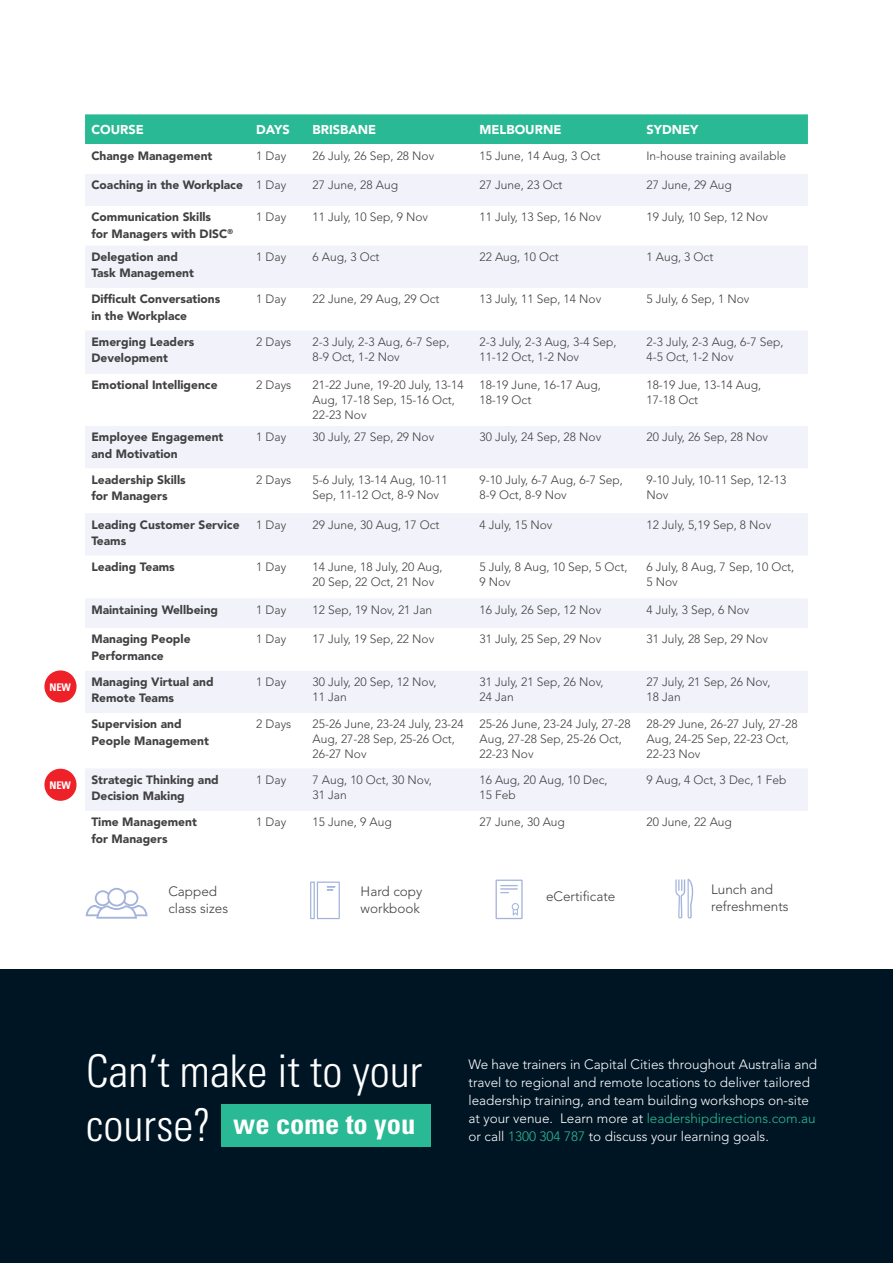
<style>
.page{position:relative;width:893px;height:1263px;background:#fff}
.page>*{position:absolute;margin:0;border:0;box-sizing:border-box;transform-origin:0 0}
.t1{font:300 condensed 45px "Univers LT Std";color:#fff}
.t2{font:700 condensed 28.5px "Univers LT Std";color:#fff}
.t3{font:300 13.5px/18px "Avenir LT Std";color:#fff}
.t4{font:300 13.5px/17.2px "Avenir LT Std";color:#414042}
.t5{font:900 12.75px "Avenir LT Std";color:#fff}
.t6{font:300 12px/15px "Avenir LT Std";color:#414042}
.t7{font:900 12px/16.5px "Avenir LT Std";color:#414042}
.t8{font:700 condensed 10.5px "Univers";color:#fff}
.s1{font-weight:300}
.s2{font-weight:300;font-size:45px}
.s3{color:#29b995}
</style>
<div class="page">
<div style="left:0;top:969px;width:893px;height:294px;background:#001524"></div>
<div style="left:85px;top:114px;width:723px;height:30px;background:#29b995"></div>
<svg style="left:85px;top:174px;width:723px;height:637px;fill:#f2f3fa"></svg>
<svg style="left:85px;top:206px;width:723px;height:39px"></svg>
<svg style="left:85px;top:288px;width:723px;height:42px"></svg>
<svg style="left:85px;top:374px;width:723px;height:52px"></svg>
<svg style="left:85px;top:468px;width:723px;height:45px"></svg>
<svg style="left:85px;top:556px;width:723px;height:42px"></svg>
<svg style="left:85px;top:628px;width:723px;height:42px"></svg>
<svg style="left:310px;top:881px;width:30px;height:38px"></svg>
<svg style="left:495px;top:879px;width:28px;height:40px"></svg>
<svg style="left:675px;top:879px;width:18px;height:39px"></svg>
<svg style="left:86px;top:888px;width:62px;height:31px"></svg>
<div style="left:222px;top:1104px;width:209px;height:43px;background:#29b995"></div>
<div style="left:44px;top:670px;width:33px;height:32px;background:#ed2127;border-radius:50%"></div>
<div style="left:44px;top:769px;width:33px;height:32px;background:#ed2127;border-radius:50%"></div>
<p class="t8" style="left:49px;top:680px;width:23px">NEW</p>
<p class="t8" style="left:49px;top:779px;width:23px">NEW</p>
<p class="t5" style="left:91px;top:122px;width:54px">COURSE</p>
<p class="t5" style="left:256px;top:122px;width:35px">DAYS</p>
<p class="t5" style="left:313px;top:122px;width:65px">BRISBANE</p>
<p class="t5" style="left:479px;top:122px;width:83px">MELBOURNE</p>
<p class="t5" style="left:646px;top:122px;width:53px">SYDNEY</p>
<p class="t7" style="left:91px;top:147px;width:123px">Change Management</p>
<p class="t6" style="left:256px;top:148px;width:32px">1 Day</p>
<p class="t6" style="left:313px;top:148px;width:123px">26 July, 26 Sep, 28 Nov</p>
<p class="t6" style="left:479px;top:148px;width:122px">15 June, 14 Aug, 3 Oct</p>
<p class="t6" style="left:646px;top:148px;width:141px">In-house training available</p>
<p class="t7" style="left:91px;top:177px;width:196px">Coaching in the Workplace <span class="s1">1 Day</span></p>
<p class="t6" style="left:313px;top:178px;width:87px">27 June, 28 Aug</p>
<p class="t6" style="left:479px;top:178px;width:85px">27 June, 23 Oct</p>
<p class="t6" style="left:646px;top:178px;width:87px">27 June, 29 Aug</p>
<p class="t7" style="left:91px;top:209px;width:143px">Communication Skills<br>for Managers with DISC<sup>®</sup></p>
<p class="t6" style="left:256px;top:210px;width:32px">1 Day</p>
<p class="t6" style="left:313px;top:210px;width:117px">11 July, 10 Sep, 9 Nov</p>
<p class="t6" style="left:479px;top:210px;width:123px">11 July, 13 Sep, 16 Nov</p>
<p class="t6" style="left:646px;top:210px;width:123px">19 July, 10 Sep, 12 Nov</p>
<p class="t7" style="left:91px;top:248px;width:104px">Delegation and<br>Task Management</p>
<p class="t6" style="left:256px;top:249px;width:32px">1 Day</p>
<p class="t6" style="left:313px;top:249px;width:68px">6 Aug, 3 Oct</p>
<p class="t6" style="left:479px;top:249px;width:81px">22 Aug, 10 Oct</p>
<p class="t6" style="left:646px;top:249px;width:68px">1 Aug, 3 Oct</p>
<p class="t7" style="left:91px;top:291px;width:130px">Difficult Conversations in the Workplace</p>
<p class="t6" style="left:256px;top:292px;width:32px">1 Day</p>
<p class="t6" style="left:313px;top:292px;width:129px">22 June, 29 Aug, 29 Oct</p>
<p class="t6" style="left:479px;top:292px;width:123px">13 July, 11 Sep, 14 Nov</p>
<p class="t6" style="left:646px;top:292px;width:105px">5 July, 6 Sep, 1 Nov</p>
<p class="t7" style="left:91px;top:333px;width:105px">Emerging Leaders<br>Development</p>
<p class="t6" style="left:256px;top:334px;width:37px">2 Days</p>
<p class="t6" style="left:313px;top:334px;width:139px">2-3 July, 2-3 Aug, 6-7 Sep,<br>8-9 Oct, 1-2 Nov</p>
<p class="t6" style="left:479px;top:334px;width:139px">2-3 July, 2-3 Aug, 3-4 Sep,<br>11-12 Oct, 1-2 Nov</p>
<p class="t6" style="left:646px;top:334px;width:139px">2-3 July, 2-3 Aug, 6-7 Sep,<br>4-5 Oct, 1-2 Nov</p>
<p class="t7" style="left:91px;top:377px;width:128px">Emotional Intelligence</p>
<p class="t6" style="left:256px;top:378px;width:37px">2 Days</p>
<p class="t6" style="left:313px;top:378px;width:153px">21-22 June, 19-20 July, 13-14<br>Aug, 17-18 Sep, 15-16 Oct,<br>22-23 Nov</p>
<p class="t6" style="left:479px;top:378px;width:123px">18-19 June, 16-17 Aug,<br>18-19 Oct</p>
<p class="t6" style="left:646px;top:378px;width:116px">18-19 Jue, 13-14 Aug,<br>17-18 Oct</p>
<p class="t7" style="left:91px;top:429px;width:133px">Employee Engagement and Motivation</p>
<p class="t6" style="left:256px;top:430px;width:32px">1 Day</p>
<p class="t6" style="left:313px;top:430px;width:123px">30 July, 27 Sep, 29 Nov</p>
<p class="t6" style="left:479px;top:430px;width:123px">30 July, 24 Sep, 28 Nov</p>
<p class="t6" style="left:646px;top:430px;width:123px">20 July, 26 Sep, 28 Nov</p>
<p class="t7" style="left:91px;top:471px;width:96px">Leadership Skills for Managers</p>
<p class="t6" style="left:256px;top:472px;width:37px">2 Days</p>
<p class="t6" style="left:313px;top:472px;width:137px">5-6 July, 13-14 Aug, 10-11<br>Sep, 11-12 Oct, 8-9 Nov</p>
<p class="t6" style="left:479px;top:472px;width:145px">9-10 July, 6-7 Aug, 6-7 Sep,<br>8-9 Oct, 8-9 Nov</p>
<p class="t6" style="left:646px;top:472px;width:141px">9-10 July, 10-11 Sep, 12-13<br>Nov</p>
<p class="t7" style="left:91px;top:516px;width:150px">Leading Customer Service<br>Teams</p>
<p class="t6" style="left:256px;top:517px;width:32px">1 Day</p>
<p class="t6" style="left:313px;top:517px;width:129px">29 June, 30 Aug, 17 Oct</p>
<p class="t6" style="left:479px;top:517px;width:75px">4 July, 15 Nov</p>
<p class="t6" style="left:646px;top:517px;width:126px">12 July, 5,19 Sep, 8 Nov</p>
<p class="t7" style="left:91px;top:559px;width:85px">Leading Teams</p>
<p class="t6" style="left:256px;top:559px;width:32px">1 Day</p>
<p class="t6" style="left:313px;top:559px;width:132px">14 June, 18 July, 20 Aug,<br>20 Sep, 22 Oct, 21 Nov</p>
<p class="t6" style="left:479px;top:559px;width:149px">5 July, 8 Aug, 10 Sep, 5 Oct,<br>9 Nov</p>
<p class="t6" style="left:646px;top:559px;width:149px">6 July, 8 Aug, 7 Sep, 10 Oct,<br>5 Nov</p>
<p class="t7" style="left:91px;top:601px;width:128px">Maintaining Wellbeing</p>
<p class="t6" style="left:256px;top:602px;width:32px">1 Day</p>
<p class="t6" style="left:313px;top:602px;width:121px">12 Sep, 19 Nov, 21 Jan</p>
<p class="t6" style="left:479px;top:602px;width:123px">16 July, 26 Sep, 12 Nov</p>
<p class="t6" style="left:646px;top:602px;width:105px">4 July, 3 Sep, 6 Nov</p>
<p class="t7" style="left:91px;top:631px;width:101px">Managing People<br>Performance</p>
<p class="t6" style="left:256px;top:632px;width:32px">1 Day</p>
<p class="t6" style="left:313px;top:632px;width:123px">17 July, 19 Sep, 22 Nov</p>
<p class="t6" style="left:479px;top:632px;width:123px">31 July, 25 Sep, 29 Nov</p>
<p class="t6" style="left:646px;top:632px;width:123px">31 July, 28 Sep, 29 Nov</p>
<p class="t7" style="left:91px;top:673px;width:124px">Managing Virtual and<br>Remote Teams</p>
<p class="t6" style="left:256px;top:674px;width:32px">1 Day</p>
<p class="t6" style="left:313px;top:674px;width:125px">30 July, 20 Sep, 12 Nov,<br>11 Jan</p>
<p class="t6" style="left:479px;top:674px;width:125px">31 July, 21 Sep, 26 Nov,<br>24 Jan</p>
<p class="t6" style="left:646px;top:674px;width:125px">27 July, 21 Sep, 26 Nov,<br>18 Jan</p>
<p class="t7" style="left:91px;top:716px;width:119px">Supervision and<br>People Management</p>
<p class="t6" style="left:256px;top:717px;width:37px">2 Days</p>
<p class="t6" style="left:313px;top:717px;width:153px">25-26 June, 23-24 July, 23-24<br>Aug, 27-28 Sep, 25-26 Oct,<br>26-27 Nov</p>
<p class="t6" style="left:479px;top:717px;width:153px">25-26 June, 23-24 July, 27-28<br>Aug, 27-28 Sep, 25-26 Oct,<br>22-23 Nov</p>
<p class="t6" style="left:646px;top:717px;width:153px">28-29 June, 26-27 July, 27-28<br>Aug, 24-25 Sep, 22-23 Oct,<br>22-23 Nov</p>
<p class="t7" style="left:91px;top:771px;width:129px">Strategic Thinking and<br>Decision Making</p>
<p class="t6" style="left:256px;top:772px;width:32px">1 Day</p>
<p class="t6" style="left:313px;top:772px;width:121px">7 Aug, 10 Oct, 30 Nov,<br>31 Jan</p>
<p class="t6" style="left:479px;top:772px;width:130px">16 Aug, 20 Aug, 10 Dec,<br>15 Feb</p>
<p class="t6" style="left:646px;top:772px;width:142px">9 Aug, 4 Oct, 3 Dec, 1 Feb</p>
<p class="t7" style="left:91px;top:814px;width:107px">Time Management for Managers</p>
<p class="t6" style="left:256px;top:815px;width:32px">1 Day</p>
<p class="t6" style="left:313px;top:815px;width:81px">15 June, 9 Aug</p>
<p class="t6" style="left:479px;top:815px;width:87px">27 June, 30 Aug</p>
<p class="t6" style="left:646px;top:815px;width:87px">20 June, 22 Aug</p>
<p class="t4" style="left:168px;top:883px;width:61px">Capped class sizes</p>
<p class="t4" style="left:361px;top:883px;width:63px">Hard copy workbook</p>
<p class="t4" style="left:546px;top:888px;width:71px">eCertificate</p>
<p class="t4" style="left:711px;top:881px;width:79px">Lunch and refreshments</p>
<h1 class="t1" style="left:86px;top:1044px;width:338px">Can’t make it to your</h1>
<h2 class="t2" style="left:86px;top:1106px;width:331px"><span class="s2">course?</span> we come to you</h2>
<p class="t3" style="left:468px;top:1055px;width:350px">We have trainers in Capital Cities throughout Australia and travel to regional and remote locations to deliver tailored leadership training, and team building workshops on-site at your venue. Learn more at <span class="s3">leadershipdirections.com.au </span>or call <span class="s3">1300 304 787</span> to discuss your learning goals.</p>
</div>
